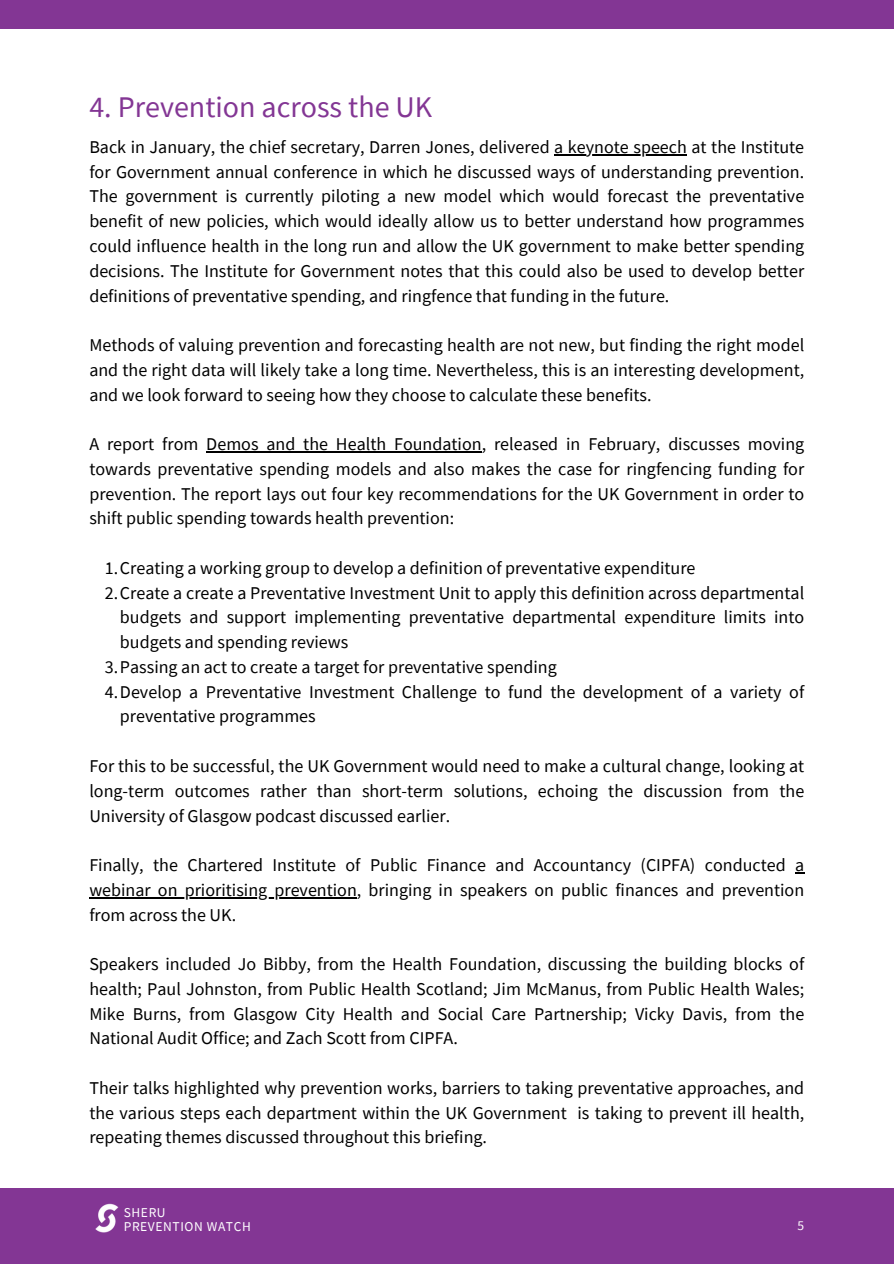
<style>
.page{position:relative;width:894px;height:1264px;background:#fff}
.page>*{position:absolute;margin:0;border:0;box-sizing:border-box;transform-origin:0 0}
.t1{font:30px "Source Sans Pro";color:#833694}
.t2{font:18px/24.8px "Source Sans Pro";color:#000}
.t3{font:13.5px "Source Sans Pro";letter-spacing:.045em;color:#fff}
</style>
<div class="page">
<div style="left:0;top:1188px;width:893px;height:75px;background:#833694"></div>
<img style="left:95px;top:1203px;width:24px;height:30px">
<div style="left:0;top:0;width:893px;height:29px;background:#833694"></div>
<hr style="left:554px;top:154px;width:132px;height:1px;background:#000">
<hr style="left:206px;top:451px;width:275px;height:1px;background:#000">
<hr style="left:89px;top:897px;width:268px;height:1px;background:#000">
<h2 class="t1" style="left:89px;top:87px;width:344px">4. Prevention across the UK</h2>
<p class="t2" style="left:89px;top:134px;width:716px">Back in January, the chief secretary, Darren Jones, delivered a keynote speech at the Institute</p>
<p class="t2" style="left:89px;top:159px;width:716px;text-align:justify">for Government annual conference in which he discussed ways of understanding prevention.<br>The government is currently piloting a new model which would forecast the preventative benefit of new policies, which would ideally allow us to better understand how programmes could influence health in the long run and allow the UK government to make better spending decisions. The Institute for Government notes that this could also be used to develop better definitions of preventative spending, and ringfence that funding in the future.</p>
<p class="t2" style="left:89px;top:332px;width:716px">Methods of valuing prevention and forecasting health are not new, but finding the right model</p>
<p class="t2" style="left:89px;top:357px;width:716px">and the right data will likely take a long time. Nevertheless, this is an interesting development, and we look forward to seeing how they choose to calculate these benefits.</p>
<p class="t2" style="left:89px;top:431px;width:716px">A report from Demos and the Health Foundation, released in February, discusses moving</p>
<p class="t2" style="left:89px;top:456px;width:716px;text-align:justify">towards preventative spending models and also makes the case for ringfencing funding for prevention. The report lays out four key recommendations for the UK Government in order to shift public spending towards health prevention:</p>
<p class="t2" style="left:105px;top:555px;width:592px">1.Creating a working group to develop a definition of preventative expenditure</p>
<h2 class="t2" style="left:120px;top:580px;width:685px;text-align:justify;text-indent:-15px">2.Create a create a Preventative Investment Unit to apply this definition across departmental budgets and support implementing preventative departmental expenditure limits into budgets and spending reviews</h2>
<h2 class="t2" style="left:105px;top:654px;width:453px">3.Passing an act to create a target for preventative spending</h2>
<h2 class="t2" style="left:120px;top:679px;width:685px;text-indent:-15px">4.Develop a Preventative Investment Challenge to fund the development of a variety of preventative programmes</h2>
<h2 class="t2" style="left:89px;top:753px;width:716px;text-align:justify">For this to be successful, the UK Government would need to make a cultural change, looking at long-term outcomes rather than short-term solutions, echoing the discussion from the University of Glasgow podcast discussed earlier.</h2>
<p class="t2" style="left:89px;top:852px;width:716px">Finally, the Chartered Institute of Public Finance and Accountancy (CIPFA) conducted a</p>
<p class="t2" style="left:89px;top:877px;width:716px">webinar on prioritising prevention, bringing in speakers on public finances and prevention from across the UK.</p>
<p class="t2" style="left:89px;top:951px;width:716px">Speakers included Jo Bibby, from the Health Foundation, discussing the building blocks of health; Paul Johnston, from Public Health Scotland; Jim McManus, from Public Health Wales;</p>
<p class="t2" style="left:89px;top:1000px;width:716px">Mike Burns, from Glasgow City Health and Social Care Partnership; Vicky Davis, from the<br>National Audit Office; and Zach Scott from CIPFA.</p>
<p class="t2" style="left:89px;top:1075px;width:716px">Their talks highlighted why prevention works, barriers to taking preventative approaches, and the various steps each department within the UK Government</p>
<p class="t2" style="left:577px;top:1099px;width:228px">is taking to prevent ill health,</p>
<p class="t2" style="left:89px;top:1124px;width:399px">repeating themes discussed throughout this briefing.</p>
<h2 class="t3" style="left:124px;top:1203px;width:43px">SHERU</h2>
<h2 class="t3" style="left:124px;top:1217px;width:129px">PREVENTION WATCH</h2>
<p class="t3" style="left:797px;top:1216px;width:8px">5</p>
</div>
